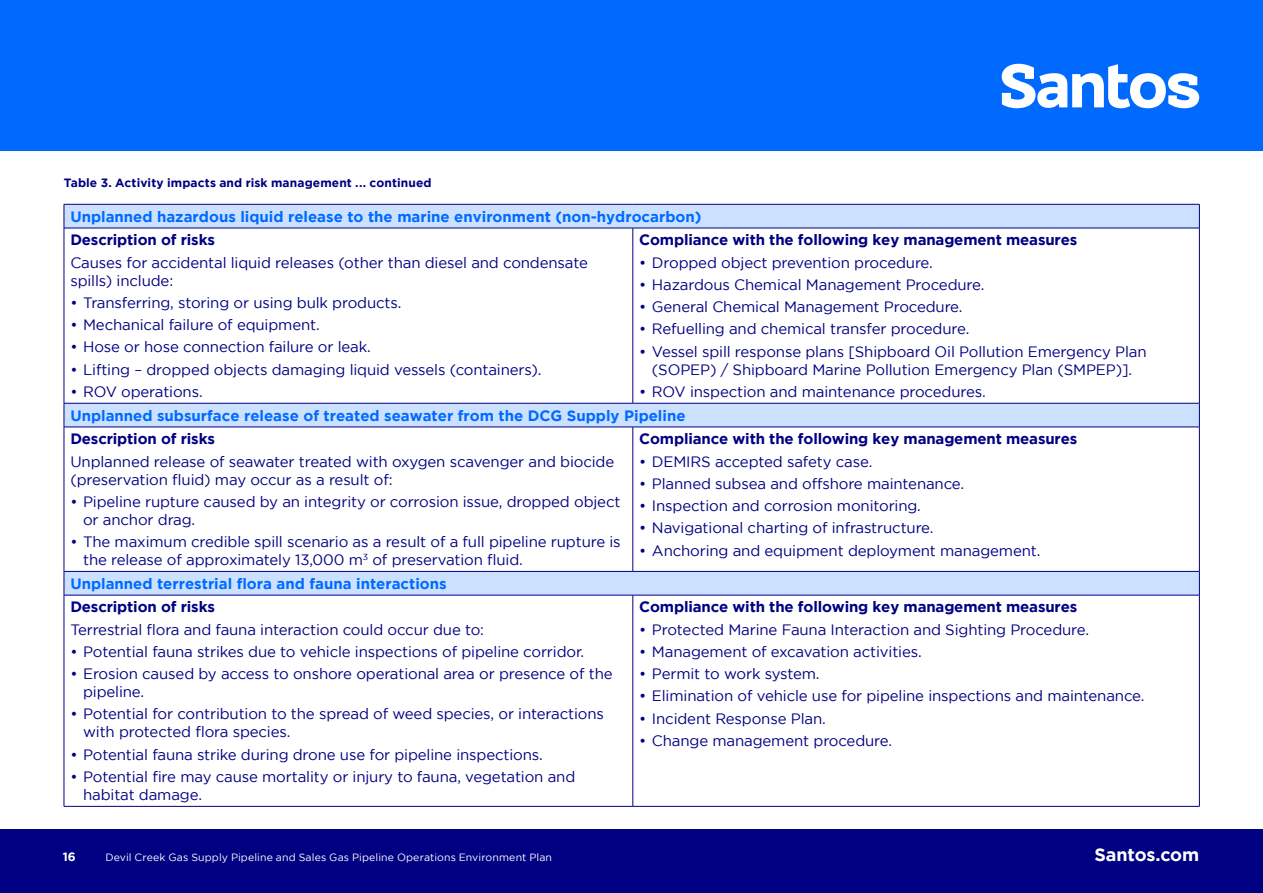
<style>
.page{position:relative;width:1263px;height:893px;background:#fff}
.page>*{position:absolute;margin:0;border:0;box-sizing:border-box;transform-origin:0 0}
.t1{font:700 18px "Gotham";letter-spacing:-.01em;color:#fff}
.t2{font:15px/18px "Gotham";letter-spacing:-.01em;color:#000082}
.t3{font:700 15px "Gotham";letter-spacing:-.01em;color:#000082}
.t4{font:700 15px "Gotham";color:#006aff}
.t5{font:700 12px "Gotham";letter-spacing:.01em;color:#000082}
.t6{font:700 12px "Gotham";color:#fff}
.t7{font:10.5px "Gotham";letter-spacing:.015em;color:#fff}
</style>
<div class="page">
<div style="left:0;top:0;width:1263px;height:151px;background:#006aff"></div>
<svg style="left:1002px;top:64px;width:197px;height:44px"></svg>
<div style="left:0;top:829px;width:1263px;height:64px;background:#000082"></div>
<svg style="left:65px;top:205px;width:1134px;height:390px"></svg>
<svg style="left:64px;top:205px;width:1px;height:23px"></svg>
<svg style="left:1199px;top:204px;width:1px;height:24px"></svg>
<hr style="left:64px;top:228px;width:569px;height:1px;background:#000082">
<hr style="left:64px;top:228px;width:1px;height:175px;background:#000082">
<hr style="left:633px;top:228px;width:566px;height:1px;background:#000082">
<hr style="left:632px;top:228px;width:1px;height:175px;background:#000082">
<hr style="left:1199px;top:228px;width:1px;height:175px;background:#000082">
<hr style="left:64px;top:403px;width:569px;height:1px;background:#000082">
<svg style="left:64px;top:403px;width:1px;height:24px"></svg>
<hr style="left:633px;top:403px;width:566px;height:1px;background:#000082">
<svg style="left:1199px;top:403px;width:1px;height:24px"></svg>
<hr style="left:64px;top:427px;width:569px;height:1px;background:#000082">
<hr style="left:64px;top:427px;width:1px;height:144px;background:#000082">
<hr style="left:633px;top:427px;width:566px;height:1px;background:#000082">
<hr style="left:632px;top:427px;width:1px;height:144px;background:#000082">
<hr style="left:1199px;top:427px;width:1px;height:144px;background:#000082">
<hr style="left:64px;top:571px;width:569px;height:1px;background:#000082">
<svg style="left:64px;top:572px;width:1px;height:23px"></svg>
<hr style="left:633px;top:571px;width:566px;height:1px;background:#000082">
<svg style="left:1199px;top:572px;width:1px;height:23px"></svg>
<hr style="left:64px;top:595px;width:569px;height:1px;background:#000082">
<hr style="left:64px;top:595px;width:1px;height:211px;background:#000082">
<hr style="left:633px;top:595px;width:566px;height:1px;background:#000082">
<hr style="left:632px;top:595px;width:1px;height:211px;background:#000082">
<hr style="left:1199px;top:595px;width:1px;height:211px;background:#000082">
<hr style="left:64px;top:806px;width:569px;height:1px;background:#000082">
<hr style="left:633px;top:806px;width:566px;height:1px;background:#000082">
<hr style="left:64px;top:204px;width:569px;height:1px;background:#000082">
<hr style="left:633px;top:204px;width:566px;height:1px;background:#000082">
<p class="t5" style="left:64px;top:176px;width:369px">Table 3. Activity impacts and risk management ... continued</p>
<p class="t4" style="left:70px;top:208px;width:633px">Unplanned hazardous liquid release to the marine environment (non-hydrocarbon)</p>
<p class="t3" style="left:70px;top:231px;width:146px">Description of risks</p>
<p class="t2" style="left:70px;top:253px;width:519px">Causes for accidental liquid releases (other than diesel and condensate spills) include:</p>
<p class="t2" style="left:70px;top:293px;width:333px">• Transferring, storing or using bulk products.</p>
<p class="t2" style="left:70px;top:316px;width:251px">• Mechanical failure of equipment.</p>
<p class="t2" style="left:70px;top:338px;width:302px">• Hose or hose connection failure or leak.</p>
<p class="t2" style="left:70px;top:360px;width:473px">• Lifting – dropped objects damaging liquid vessels (containers).</p>
<p class="t2" style="left:70px;top:382px;width:134px">• ROV operations.</p>
<p class="t3" style="left:639px;top:231px;width:440px">Compliance with the following key management measures</p>
<p class="t2" style="left:639px;top:253px;width:295px">• Dropped object prevention procedure.</p>
<p class="t2" style="left:639px;top:275px;width:347px">• Hazardous Chemical Management Procedure.</p>
<p class="t2" style="left:639px;top:298px;width:325px">• General Chemical Management Procedure.</p>
<p class="t2" style="left:639px;top:320px;width:332px">• Refuelling and chemical transfer procedure.</p>
<p class="t2" style="left:639px;top:342px;width:509px;text-align:center">• Vessel spill response plans [Shipboard Oil Pollution Emergency Plan (SOPEP) / Shipboard Marine Pollution Emergency Plan (SMPEP)].</p>
<p class="t2" style="left:639px;top:382px;width:348px">• ROV inspection and maintenance procedures.</p>
<p class="t4" style="left:70px;top:407px;width:617px">Unplanned subsurface release of treated seawater from the DCG Supply Pipeline</p>
<p class="t3" style="left:70px;top:430px;width:146px">Description of risks</p>
<p class="t2" style="left:70px;top:452px;width:545px">Unplanned release of seawater treated with oxygen scavenger and biocide (preservation fluid) may occur as a result of:</p>
<p class="t2" style="left:83px;top:492px;width:539px;text-indent:-13px">• Pipeline rupture caused by an integrity or corrosion issue, dropped object or anchor drag.</p>
<p class="t2" style="left:83px;top:532px;width:539px;text-indent:-13px">• The maximum credible spill scenario as a result of a full pipeline rupture is the release of approximately 13,000 m<sup>3</sup> of preservation fluid.</p>
<p class="t3" style="left:639px;top:430px;width:440px">Compliance with the following key management measures</p>
<p class="t2" style="left:639px;top:452px;width:235px">• DEMIRS accepted safety case.</p>
<p class="t2" style="left:639px;top:474px;width:326px">• Planned subsea and offshore maintenance.</p>
<p class="t2" style="left:639px;top:496px;width:283px">• Inspection and corrosion monitoring.</p>
<p class="t2" style="left:639px;top:519px;width:296px">• Navigational charting of infrastructure.</p>
<p class="t2" style="left:639px;top:541px;width:403px">• Anchoring and equipment deployment management.</p>
<p class="t4" style="left:70px;top:575px;width:378px">Unplanned terrestrial flora and fauna interactions</p>
<p class="t3" style="left:70px;top:598px;width:146px">Description of risks</p>
<p class="t2" style="left:70px;top:620px;width:415px">Terrestrial flora and fauna interaction could occur due to:</p>
<p class="t2" style="left:70px;top:642px;width:515px">• Potential fauna strikes due to vehicle inspections of pipeline corridor.</p>
<p class="t2" style="left:83px;top:665px;width:531px;text-indent:-13px">• Erosion caused by access to onshore operational area or presence of the pipeline.</p>
<p class="t2" style="left:83px;top:705px;width:522px;text-indent:-13px">• Potential for contribution to the spread of weed species, or interactions with protected flora species.</p>
<p class="t2" style="left:70px;top:745px;width:474px">• Potential fauna strike during drone use for pipeline inspections.</p>
<p class="t2" style="left:83px;top:767px;width:494px;text-indent:-13px">• Potential fire may cause mortality or injury to fauna, vegetation and habitat damage.</p>
<p class="t3" style="left:639px;top:598px;width:440px">Compliance with the following key management measures</p>
<p class="t2" style="left:639px;top:620px;width:451px">• Protected Marine Fauna Interaction and Sighting Procedure.</p>
<p class="t2" style="left:639px;top:642px;width:284px">• Management of excavation activities.</p>
<p class="t2" style="left:639px;top:665px;width:182px">• Permit to work system.</p>
<p class="t2" style="left:639px;top:687px;width:507px">• Elimination of vehicle use for pipeline inspections and maintenance.</p>
<p class="t2" style="left:639px;top:709px;width:188px">• Incident Response Plan.</p>
<p class="t2" style="left:639px;top:731px;width:254px">• Change management procedure.</p>
<p class="t6" style="left:63px;top:850px;width:14px">16</p>
<p class="t7" style="left:105px;top:852px;width:448px">Devil Creek Gas Supply Pipeline and Sales Gas Pipeline Operations Environment Plan</p>
<p class="t1" style="left:1094px;top:844px;width:106px">Santos.com</p>
</div>
